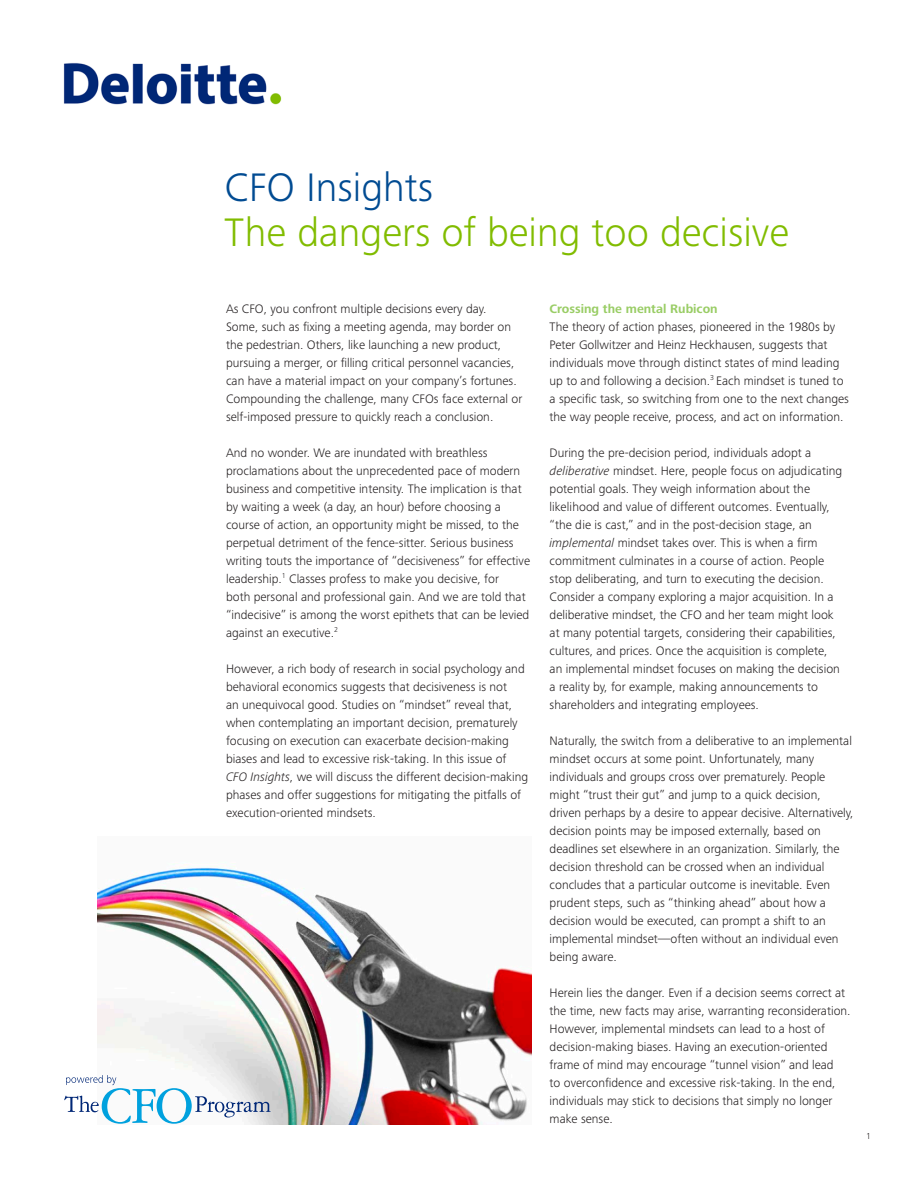
<style>
.page{position:relative;width:918px;height:1188px;background:#fff}
.page>*{position:absolute;margin:0;border:0;box-sizing:border-box;transform-origin:0 0}
.CI_head{font:300 41.25px "Frutiger Next Pro";color:#81bc00}
.CI_head-2{font:300 41.25px "Frutiger Next Pro";color:#014b92}
.t1{font:300 12.75px/18px "Frutiger Next Pro";color:#231f20}
.t2{font:700 12.75px "Frutiger Next Pro";color:#99cd65}
.t3{font:300 9px "Frutiger Next Pro";color:#231f20}
.s1{font-style:italic}
</style>
<div class="page">
<img style="left:98px;top:862px;width:434px;height:263px">
<svg style="left:64px;top:1075px;width:207px;height:49px"></svg>
<img style="left:63px;top:63px;width:219px;height:42px">
<p class="CI_head-2" style="left:225px;top:163px;width:210px">CFO Insights</p>
<p class="CI_head" style="left:225px;top:208px;width:566px">The dangers of being too decisive</p>
<p class="t1" style="left:226px;top:299px;width:298px">As CFO, you confront multiple decisions every day.<br>Some, such as fixing a meeting agenda, may border on the pedestrian. Others, like launching a new product, pursuing a merger, or filling critical personnel vacancies, can have a material impact on your company’s fortunes.<br>Compounding the challenge, many CFOs face external or self-imposed pressure to quickly reach a conclusion.</p>
<p class="t1" style="left:226px;top:443px;width:306px">And no wonder. We are inundated with breathless proclamations about the unprecedented pace of modern business and competitive intensity. The implication is that by waiting a week (a day, an hour) before choosing a course of action, an opportunity might be missed, to the perpetual detriment of the fence-sitter. Serious business writing touts the importance of “decisiveness” for effective leadership.<sup>1</sup> Classes profess to make you decisive, for<br>both personal and professional gain. And we are told that “indecisive” is among the worst epithets that can be levied against an executive.<sup>2</sup></p>
<p class="t1" style="left:226px;top:659px;width:304px">However, a rich body of research in social psychology and behavioral economics suggests that decisiveness is not<br>an unequivocal good. Studies on “mindset” reveal that, when contemplating an important decision, prematurely focusing on execution can exacerbate decision-making biases and lead to excessive risk-taking. In this issue of <span class="s1">CFO Insights</span>, we will discuss the different decision-making phases and offer suggestions for mitigating the pitfalls of execution-oriented mindsets.</p>
<p class="t2" style="left:550px;top:301px;width:170px">Crossing the mental Rubicon</p>
<p class="t1" style="left:550px;top:317px;width:301px">The theory of action phases, pioneered in the 1980s by Peter Gollwitzer and Heinz Heckhausen, suggests that individuals move through distinct states of mind leading up to and following a decision.<sup>3</sup> Each mindset is tuned to a specific task, so switching from one to the next changes the way people receive, process, and act on information.</p>
<p class="t1" style="left:550px;top:443px;width:294px">During the pre-decision period, individuals adopt a <span class="s1">deliberative</span> mindset. Here, people focus on adjudicating potential goals. They weigh information about the likelihood and value of different outcomes. Eventually, “the die is cast,” and in the post-decision stage, an <span class="s1">implemental</span> mindset takes over. This is when a firm commitment culminates in a course of action. People stop deliberating, and turn to executing the decision.<br>Consider a company exploring a major acquisition. In a deliberative mindset, the CFO and her team might look at many potential targets, considering their capabilities, cultures, and prices. Once the acquisition is complete, an implemental mindset focuses on making the decision a reality by, for example, making announcements to shareholders and integrating employees.</p>
<p class="t1" style="left:550px;top:731px;width:306px">Naturally, the switch from a deliberative to an implemental mindset occurs at some point. Unfortunately, many individuals and groups cross over prematurely. People might “trust their gut” and jump to a quick decision, driven perhaps by a desire to appear decisive. Alternatively, decision points may be imposed externally, based on deadlines set elsewhere in an organization. Similarly, the decision threshold can be crossed when an individual concludes that a particular outcome is inevitable. Even prudent steps, such as “thinking ahead” about how a decision would be executed, can prompt a shift to an implemental mindset—often without an individual even being aware.</p>
<p class="t1" style="left:550px;top:983px;width:303px">Herein lies the danger. Even if a decision seems correct at the time, new facts may arise, warranting reconsideration.<br>However, implemental mindsets can lead to a host of decision-making biases. Having an execution-oriented frame of mind may encourage “tunnel vision” and lead<br>to overconfidence and excessive risk-taking. In the end, individuals may stick to decisions that simply no longer make sense.</p>
<p class="t3" style="left:866px;top:1131px;width:6px">1</p>
</div>
